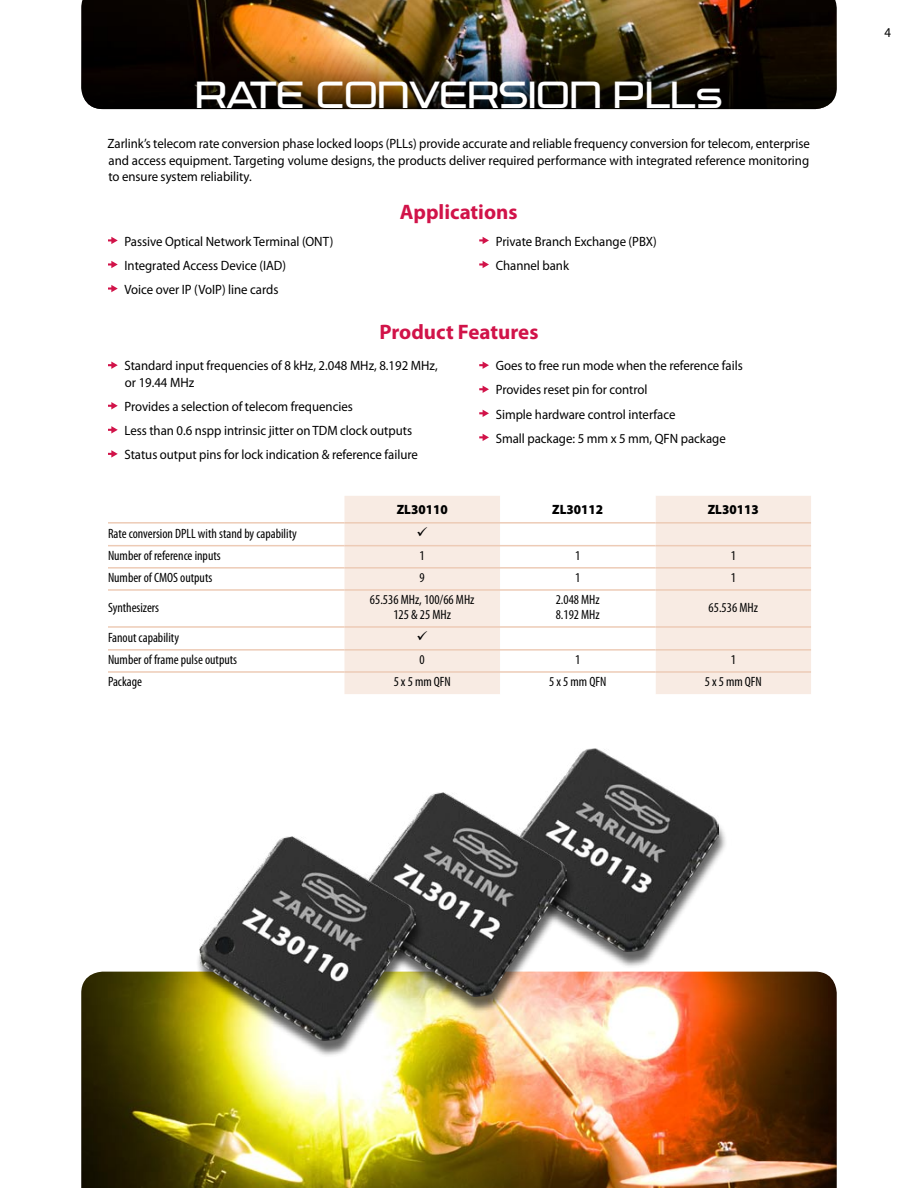
<style>
.page{position:relative;width:918px;height:1188px;background:#fff}
.page>*{position:absolute;margin:0;border:0;box-sizing:border-box;transform-origin:0 0}
.t1{font:300 41.25px "Trade Marker";letter-spacing:.02em;color:#fff}
.t2{font:700 21px "Myriad Pro";color:#d11349}
.t3{font:13.5px/24px "Myriad Pro";color:#000;scale:.95 1}
.t4{font:condensed 13.5px/15px "Myriad Pro";color:#000;text-align:center}
.t5{font:900 13.5px "Myriad Pro";color:#000;scale:.95 1}
</style>
<div class="page">
<img style="left:81px;top:0;width:756px;height:109px">
<img style="left:81px;top:972px;width:756px;height:216px">
<div style="left:498px;top:752px;width:236px;height:224px;background:#000;opacity:.6"></div>
<img style="left:502px;top:748px;width:216px;height:204px">
<div style="left:346px;top:796px;width:236px;height:224px;background:#000;opacity:.6"></div>
<img style="left:350px;top:793px;width:216px;height:203px">
<div style="left:196px;top:840px;width:236px;height:224px;background:#000;opacity:.6"></div>
<img style="left:200px;top:837px;width:216px;height:203px">
<svg style="left:108px;top:237px;width:10px;height:7px"></svg>
<svg style="left:108px;top:261px;width:10px;height:7px"></svg>
<svg style="left:108px;top:285px;width:10px;height:7px"></svg>
<svg style="left:479px;top:237px;width:10px;height:7px"></svg>
<svg style="left:479px;top:261px;width:10px;height:7px"></svg>
<svg style="left:108px;top:362px;width:10px;height:7px"></svg>
<svg style="left:108px;top:402px;width:10px;height:7px"></svg>
<svg style="left:108px;top:426px;width:10px;height:8px"></svg>
<svg style="left:108px;top:450px;width:10px;height:8px"></svg>
<svg style="left:479px;top:362px;width:10px;height:7px"></svg>
<svg style="left:479px;top:386px;width:10px;height:7px"></svg>
<svg style="left:479px;top:410px;width:10px;height:7px"></svg>
<svg style="left:479px;top:434px;width:10px;height:7px"></svg>
<div style="left:344px;top:496px;width:467px;height:198px;background:#f8ebe3"></div>
<svg style="left:500px;top:496px;width:156px;height:198px"></svg>
<hr style="left:108px;top:522px;width:236px;height:2px;background:#edcbb6">
<hr style="left:344px;top:522px;width:156px;height:2px;background:#edcbb6">
<hr style="left:500px;top:522px;width:156px;height:2px;background:#edcbb6">
<hr style="left:656px;top:522px;width:155px;height:2px;background:#edcbb6">
<hr style="left:108px;top:545px;width:236px;height:1px;background:#edcbb6">
<hr style="left:344px;top:545px;width:156px;height:1px;background:#edcbb6">
<hr style="left:500px;top:545px;width:156px;height:1px;background:#edcbb6">
<hr style="left:656px;top:545px;width:155px;height:1px;background:#edcbb6">
<hr style="left:108px;top:567px;width:236px;height:2px;background:#edcbb6">
<hr style="left:344px;top:567px;width:156px;height:2px;background:#edcbb6">
<hr style="left:500px;top:567px;width:156px;height:2px;background:#edcbb6">
<hr style="left:656px;top:567px;width:155px;height:2px;background:#edcbb6">
<hr style="left:108px;top:589px;width:236px;height:2px;background:#edcbb6">
<hr style="left:344px;top:589px;width:156px;height:2px;background:#edcbb6">
<hr style="left:500px;top:589px;width:156px;height:2px;background:#edcbb6">
<hr style="left:656px;top:589px;width:155px;height:2px;background:#edcbb6">
<hr style="left:108px;top:626px;width:236px;height:2px;background:#edcbb6">
<hr style="left:344px;top:626px;width:156px;height:2px;background:#edcbb6">
<hr style="left:500px;top:626px;width:156px;height:2px;background:#edcbb6">
<hr style="left:656px;top:626px;width:155px;height:2px;background:#edcbb6">
<hr style="left:108px;top:649px;width:236px;height:2px;background:#edcbb6">
<hr style="left:344px;top:649px;width:156px;height:2px;background:#edcbb6">
<hr style="left:500px;top:649px;width:156px;height:2px;background:#edcbb6">
<hr style="left:656px;top:649px;width:155px;height:2px;background:#edcbb6">
<hr style="left:108px;top:671px;width:236px;height:2px;background:#edcbb6">
<hr style="left:344px;top:671px;width:156px;height:2px;background:#edcbb6">
<hr style="left:500px;top:671px;width:156px;height:2px;background:#edcbb6">
<hr style="left:656px;top:671px;width:155px;height:2px;background:#edcbb6">
<svg style="left:418px;top:527px;width:9px;height:9px"></svg>
<svg style="left:418px;top:631px;width:9px;height:10px"></svg>
<h1 class="t1" style="left:196px;top:71px;width:528px">RATE CONVERSION PLLs</h1>
<p class="t3" style="left:108px;top:135px;width:741px;line-height:16.5px;text-align:justify">Zarlink’s telecom rate conversion phase locked loops (PLLs) provide accurate and reliable frequency conversion for telecom, enterprise and access equipment. Targeting volume designs, the products deliver required performance with integrated reference monitoring to ensure system reliability.</p>
<h2 class="t2" style="left:400px;top:198px;width:119px">Applications</h2>
<p class="t3" style="left:124px;top:229px;width:222px">Passive Optical Network Terminal (ONT)<br>Integrated Access Device (IAD)<br>Voice over IP (VoIP) line cards</p>
<p class="t3" style="left:496px;top:229px;width:171px">Private Branch Exchange (PBX)<br>Channel bank</p>
<h2 class="t2" style="left:379px;top:318px;width:161px">Product Features</h2>
<p class="t3" style="left:124px;top:357px;width:331px;line-height:16.5px">Standard input frequencies of 8 kHz, 2.048 MHz, 8.192 MHz, or 19.44 MHz</p>
<p class="t3" style="left:124px;top:394px;width:310px">Provides a selection of telecom frequencies<br>Less than 0.6 nspp intrinsic jitter on TDM clock outputs<br>Status output pins for lock indication &amp; reference failure</p>
<p class="t3" style="left:496px;top:354px;width:262px">Goes to free run mode when the reference fails Provides reset pin for control<br>Simple hardware control interface<br>Small package: 5 mm x 5 mm, QFN package</p>
<p class="t5" style="left:397px;top:500px;width:55px">ZL30110</p>
<p class="t5" style="left:552px;top:500px;width:55px">ZL30112</p>
<p class="t5" style="left:708px;top:500px;width:55px">ZL30113</p>
<p class="t4" style="left:108px;top:526px;width:190px">Rate conversion DPLL with stand by capability</p>
<p class="t4" style="left:108px;top:548px;width:114px">Number of reference inputs</p>
<p class="t4" style="left:420px;top:548px;width:7px">1</p>
<p class="t4" style="left:575px;top:548px;width:7px">1</p>
<p class="t4" style="left:731px;top:548px;width:7px">1</p>
<p class="t4" style="left:108px;top:570px;width:106px">Number of CMOS outputs</p>
<p class="t4" style="left:420px;top:570px;width:7px">9</p>
<p class="t4" style="left:575px;top:570px;width:7px">1</p>
<p class="t4" style="left:731px;top:570px;width:7px">1</p>
<p class="t4" style="left:108px;top:600px;width:53px">Synthesizers</p>
<p class="t4" style="left:370px;top:592px;width:106px">65.536 MHz, 100/66 MHz<br>125 &amp; 25 MHz</p>
<p class="t4" style="left:556px;top:592px;width:46px;text-align:left">2.048 MHz<br>8.192 MHz</p>
<p class="t4" style="left:709px;top:600px;width:51px">65.536 MHz</p>
<p class="t4" style="left:108px;top:630px;width:73px">Fanout capability</p>
<p class="t4" style="left:108px;top:652px;width:131px">Number of frame pulse outputs</p>
<p class="t4" style="left:420px;top:652px;width:7px">0</p>
<p class="t4" style="left:575px;top:652px;width:7px">1</p>
<p class="t4" style="left:731px;top:652px;width:7px">1</p>
<p class="t4" style="left:108px;top:674px;width:36px">Package</p>
<p class="t4" style="left:394px;top:674px;width:59px">5 x 5 mm QFN</p>
<p class="t4" style="left:549px;top:674px;width:59px">5 x 5 mm QFN</p>
<p class="t4" style="left:705px;top:674px;width:59px">5 x 5 mm QFN</p>
<p class="t3" style="left:884px;top:20px;width:8px">4</p>
</div>
